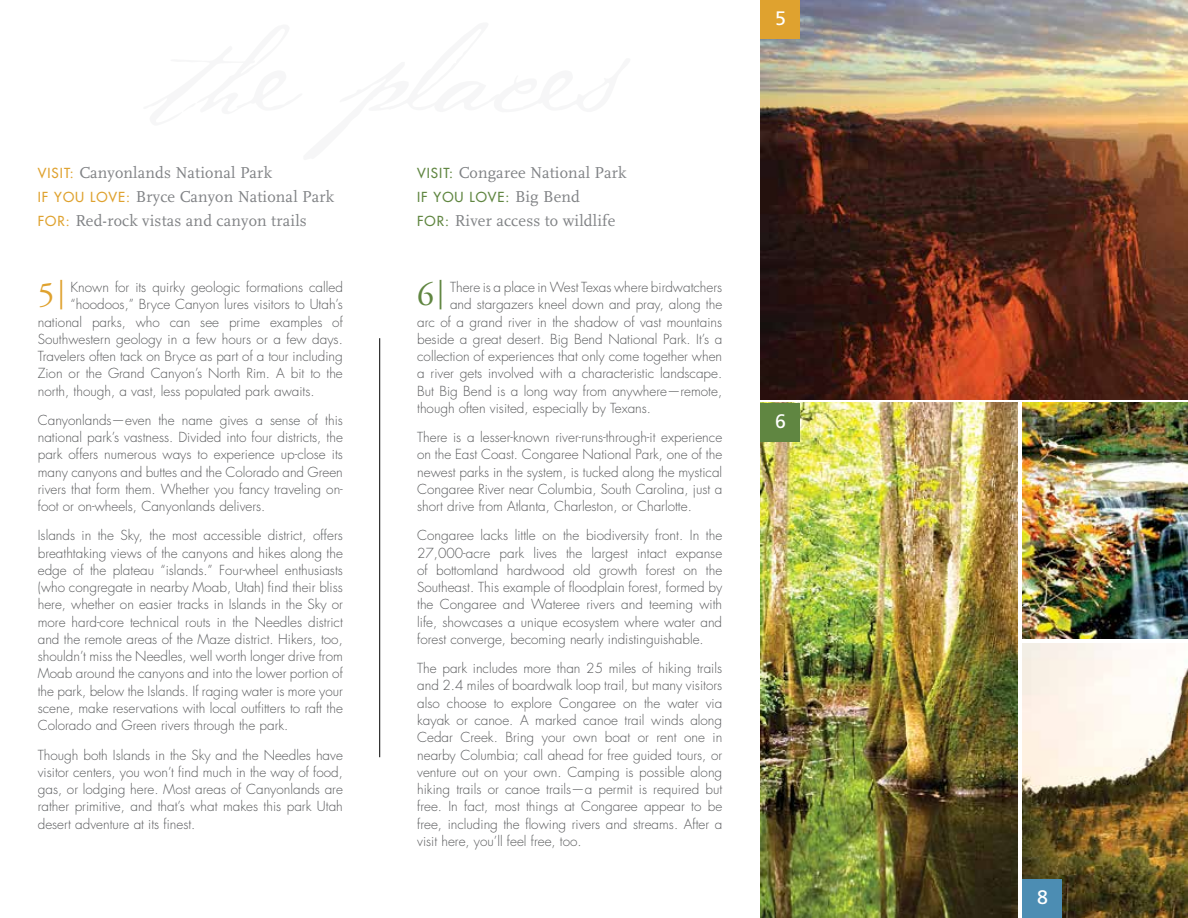
<style>
.page{position:relative;width:1188px;height:918px;background:#fff}
.page>*{position:absolute;margin:0;border:0;box-sizing:border-box;transform-origin:0 0}
.t1{font:19.5px "Frutiger";color:#fff}
.t2{font:16.5px/24px "Scala";letter-spacing:.01em;color:#808285}
.t3{font:300 13.5px/17.2px "Futura";color:#58595b;text-align:justify}
.t4{font:13.5px "Futura";letter-spacing:.075em;color:#608641}
.s1{font-family:"Futura";font-size:13.5px;color:#dfa22f}
.s2{font-family:"Futura";font-size:13.5px;color:#608641}
.s3{font-family:"Scala";font-size:16.5px;color:#808285}
.s4{font-family:"Adobe Garamond";font-weight:400;font-size:33.75px;color:#dfa22f}
.s5{font-family:"Adobe Garamond";font-weight:400;font-size:29.55px;color:#dfa22f}
.s6{font-family:"Adobe Garamond";font-weight:400;font-size:33.75px;color:#608641}
.s7{font-family:"Adobe Garamond";font-weight:400;font-size:29.55px;color:#608641}
</style>
<div class="page">
<img style="left:760px;top:0;width:428px;height:400px">
<img style="left:760px;top:403px;width:257px;height:515px">
<img style="left:1022px;top:403px;width:166px;height:236px">
<img style="left:1022px;top:643px;width:166px;height:275px">
<div style="left:760px;top:403px;width:40px;height:39px;background:#608641"></div>
<div style="left:1022px;top:879px;width:40px;height:39px;background:#4c8db3"></div>
<div style="left:760px;top:0;width:40px;height:38px;background:#dfa22f"></div>
<hr style="left:379px;top:338px;width:1px;height:419px;background:#000">
<h1 class="t1" style="left:775px;top:6px;width:12px">5</h1>
<p class="t2" style="left:38px;top:161px;width:298px"><span class="s1">VISIT:</span> Canyonlands National Park<br><span class="s1">IF YOU LOVE:</span> Bryce Canyon National Park<br><span class="s1">FOR:</span> Red-rock vistas and canyon trails</p>
<p class="t2" style="left:417px;top:161px;width:211px"><span class="s2">VISIT:</span> Congaree National Park</p>
<p class="t4" style="left:417px;top:189px;width:164px">IF YOU LOVE: <span class="s3">Big Bend</span></p>
<p class="t2" style="left:417px;top:209px;width:200px"><span class="s2">FOR:</span> River access to wildlife</p>
<p class="t3" style="left:38px;top:279px;width:307px"><span class="s4">5</span><span class="s5">|</span> Known for its quirky geologic formations called</p>
<p class="t3" style="left:71px;top:296px;width:274px">“hoodoos,” Bryce Canyon lures visitors to Utah’s</p>
<p class="t3" style="left:38px;top:314px;width:307px">national parks, who can see prime examples of</p>
<p class="t3" style="left:38px;top:331px;width:307px">Southwestern geology in a few hours or a few days.</p>
<p class="t3" style="left:38px;top:348px;width:307px">Travelers often tack on Bryce as part of a tour including</p>
<p class="t3" style="left:38px;top:365px;width:307px">Zion or the Grand Canyon’s North Rim. A bit to the</p>
<p class="t3" style="left:38px;top:383px;width:278px">north, though, a vast, less populated park awaits.</p>
<p class="t3" style="left:38px;top:412px;width:307px">Canyonlands—even the name gives a sense of this national park’s vastness. Divided into four districts, the park offers numerous ways to experience up-close its many canyons and buttes and the Colorado and Green rivers that form them. Whether you fancy traveling on&shy;foot or on-wheels, Canyonlands delivers.</p>
<p class="t3" style="left:38px;top:527px;width:307px">Islands in the Sky, the most accessible district, offers breathtaking views of the canyons and hikes along the edge of the plateau “islands.” Four-wheel enthusiasts (who congregate in nearby Moab, Utah) find their bliss here, whether on easier tracks in Islands in the Sky or more hard-core technical routs in the Needles district and the remote areas of the Maze district. Hikers, too, shouldn’t miss the Needles, well worth longer drive from Moab around the canyons and into the lower portion of the park, below the Islands. If raging water is more your scene, make reservations with local outfitters to raft the Colorado and Green rivers through the park.</p>
<p class="t3" style="left:38px;top:746px;width:307px">Though both Islands in the Sky and the Needles have visitor centers, you won’t find much in the way of food, gas, or lodging here. Most areas of Canyonlands are rather primitive, and that’s what makes this park Utah desert adventure at its finest.</p>
<p class="t3" style="left:417px;top:279px;width:307px"><span class="s6">6</span><span class="s7">|</span> There is a place in West Texas where birdwatchers</p>
<p class="t3" style="left:450px;top:296px;width:274px">and stargazers kneel down and pray, along the</p>
<p class="t3" style="left:417px;top:314px;width:307px">arc of a grand river in the shadow of vast mountains</p>
<p class="t3" style="left:417px;top:331px;width:307px">beside a great desert. Big Bend National Park. It’s a</p>
<p class="t3" style="left:417px;top:348px;width:307px">collection of experiences that only come together when</p>
<p class="t3" style="left:417px;top:365px;width:307px">a river gets involved with a characteristic landscape.</p>
<p class="t3" style="left:417px;top:383px;width:307px">But Big Bend is a long way from anywhere—remote,</p>
<p class="t3" style="left:417px;top:400px;width:235px">though often visited, especially by Texans.</p>
<p class="t3" style="left:417px;top:429px;width:307px">There is a lesser-known river-runs-through-it experience on the East Coast. Congaree National Park, one of the newest parks in the system, is tucked along the mystical Congaree River near Columbia, South Carolina, just a short drive from Atlanta, Charleston, or Charlotte.</p>
<p class="t3" style="left:417px;top:527px;width:307px">Congaree lacks little on the biodiversity front. In the 27,000-acre park lives the largest intact expanse of bottomland hardwood old growth forest on the Southeast. This example of floodplain forest, formed by the Congaree and Wateree rivers and teeming with life, showcases a unique ecosystem where water and forest converge, becoming nearly indistinguishable.</p>
<p class="t3" style="left:417px;top:660px;width:307px">The park includes more than 25 miles of hiking trails and 2.4 miles of boardwalk loop trail, but many visitors also choose to explore Congaree on the water via kayak or canoe. A marked canoe trail winds along Cedar Creek. Bring your own boat or rent one in nearby Columbia; call ahead for free guided tours, or venture out on your own. Camping is possible along hiking trails or canoe trails—a permit is required but free. In fact, most things at Congaree appear to be free, including the flowing rivers and streams. After a visit here, you’ll feel free, too.</p>
<h1 class="t1" style="left:775px;top:410px;width:12px">6</h1>
<h1 class="t1" style="left:1037px;top:886px;width:12px">8</h1>
</div>
